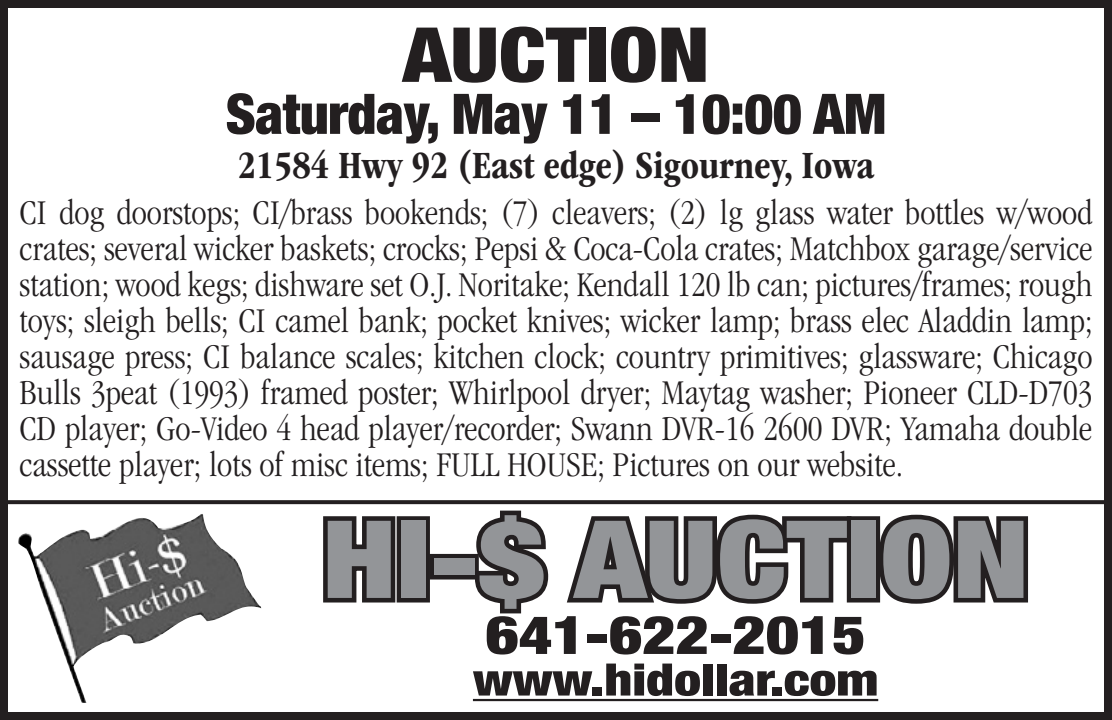
<style>
.page{position:relative;width:1112px;height:720px;background:#fff}
.page>*{position:absolute;margin:0;border:0;box-sizing:border-box;transform-origin:0 0}
.t1{font:900 condensed 108px "Helvetica Neue";color:#939598;scale:1.2 1}
.t2{font:900 condensed 76px "Helvetica Neue";color:#231f20;scale:1.15 1}
.t3{font:900 condensed 56px "Helvetica Neue";letter-spacing:-.01em;color:#231f20}
.t4{font:900 condensed 53.2px "Helvetica Neue";color:#231f20;scale:1.2 1}
.t5{font:900 condensed 44.8px "Helvetica Neue";color:#231f20;scale:1.2 1}
.t6{font:700 condensed 40px "ITC Garamond Std";color:#231f20;scale:.95 1}
.t7{font:300 condensed 36px/36px "ITC Garamond Std";color:#231f20;text-align:justify}
</style>
<div class="page">
<div style="left:0;top:0;width:1112px;height:720px;border:8px solid #231f20"></div>
<img style="left:18px;top:514px;width:243px;height:189px">
<svg style="left:4px;top:500px;width:1108px;height:4px;background:#2b2728"></svg>
<hr style="left:473px;top:699px;width:405px;height:2px;background:#231f20">
<svg style="left:323px;top:516px;width:73px;height:87px"></svg>
<div style="left:396px;top:516px;width:34px;height:87px;border:9px solid #231f20"></div>
<div style="left:429px;top:554px;width:50px;height:26px;border:9px solid #231f20"></div>
<svg style="left:469px;top:510px;width:377px;height:104px"></svg>
<div style="left:846px;top:516px;width:34px;height:87px;border:9px solid #231f20"></div>
<svg style="left:873px;top:514px;width:156px;height:90px"></svg>
<h2 class="t2" style="left:402px;top:-8px;width:268px">AUCTION</h2>
<h3 class="t3" style="left:226px;top:68px;width:662px">Saturday, May 11 – 10:00 AM</h3>
<p class="t6" style="left:238px;top:143px;width:671px">21584 Hwy 92 (East edge) Sigourney, Iowa</p>
<p class="t7" style="left:20px;top:195px;width:1074px">CI dog doorstops; CI/brass bookends; (7) cleavers; (2) lg glass water bottles w/wood crates; several wicker baskets; crocks; Pepsi &amp; Coca-Cola crates; Matchbox garage/service station; wood kegs; dishware set O.J. Noritake; Kendall 120 lb can; pictures/frames; rough toys; sleigh bells; CI camel bank; pocket knives; wicker lamp; brass elec Aladdin lamp; sausage press; CI balance scales; kitchen clock; country primitives; glassware; Chicago Bulls 3peat (1993) framed poster; Whirlpool dryer; Maytag washer; Pioneer CLD-D703<br>CD player; Go-Video 4 head player/recorder; Swann DVR-16 2600 DVR; Yamaha double cassette player; lots of misc items; FULL HOUSE; Pictures on our website.</p>
<h1 class="t1" style="left:322px;top:471px;width:591px">HI-$ AUCTION</h1>
<h3 class="t4" style="left:485px;top:591px;width:318px">641-622-2015</h3>
<p class="t5" style="left:473px;top:643px;width:339px">www.hidollar.com</p>
</div>
